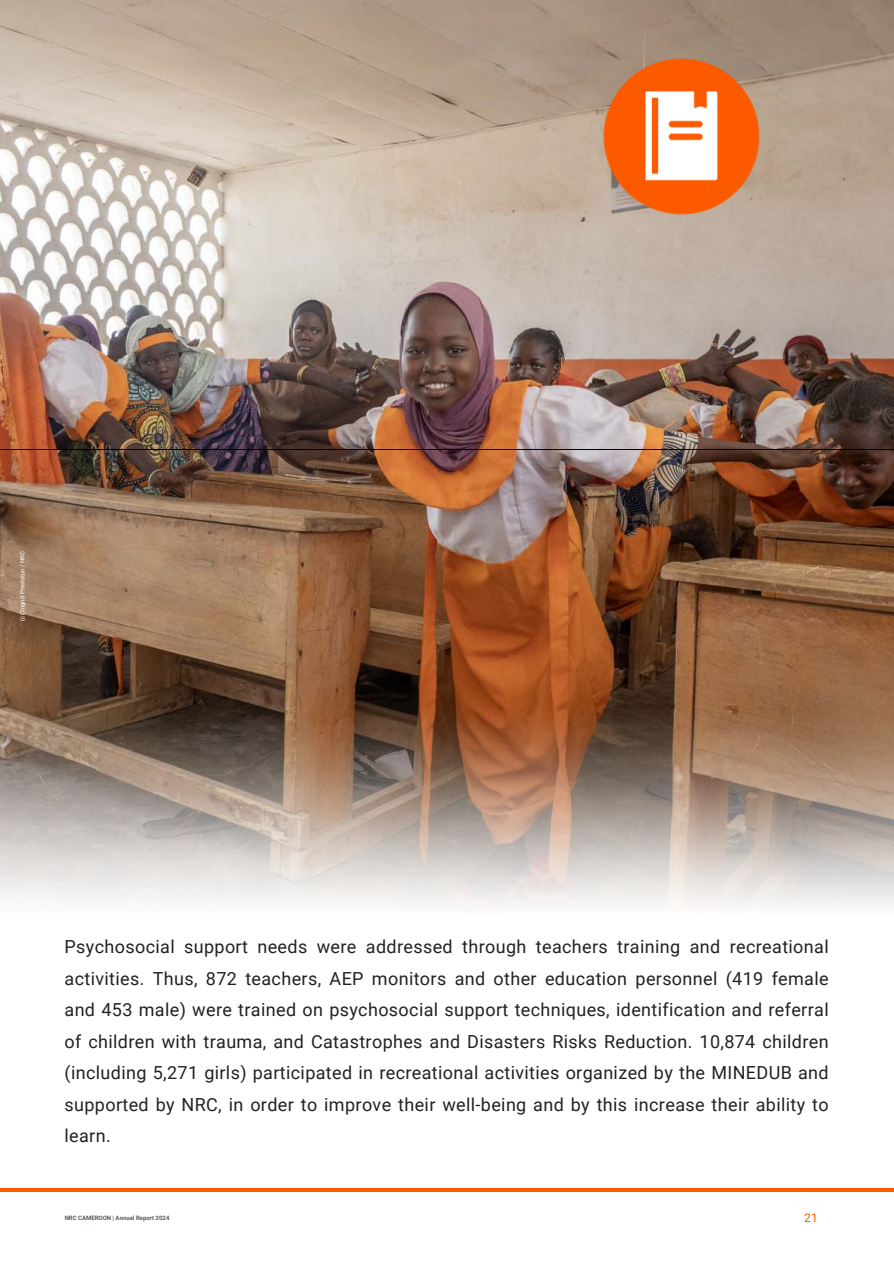
<style>
.page{position:relative;width:894px;height:1264px;background:#fff}
.page>*{position:absolute;margin:0;border:0;box-sizing:border-box;transform-origin:0 0}
.t1{font:18px/31.5px "Roboto";letter-spacing:.02em;color:#222;text-align:justify}
.t2{font:12px "Roboto";color:#fd5a00}
.t3{font:700 6px "Roboto";color:#555b5f}
.t4{font:6px "Roboto";color:#fff}
</style>
<div class="page">
<hr style="left:0;top:1188px;width:893px;height:3px;background:#fd5a00">
<img style="left:0;top:0;width:893px;height:450px">
<img style="left:0;top:450px;width:893px;height:456px">
<img style="left:596px;top:51px;width:170px;height:170px">
<p class="t4" style="left:18px;top:621px;width:72px;rotate:-90deg">(c CIngrid Prestetun / NRC</p>
<p class="t1" style="left:64px;top:930px;width:765px">Psychosocial support needs were addressed through teachers training and recreational activities. Thus, 872 teachers, AEP monitors and other education personnel (419 female and 453 male) were trained on psychosocial support techniques, identification and referral of children with trauma, and Catastrophes and Disasters Risks Reduction. 10,874 children (including 5,271 girls) participated in recreational activities organized by the MINEDUB and supported by NRC, in order to improve their well-being and by this increase their ability to learn.</p>
<p class="t3" style="left:65px;top:1213px;width:106px">NRC CAMEROON | Annual Report 2024</p>
<p class="t2" style="left:804px;top:1208px;width:15px">21</p>
</div>
